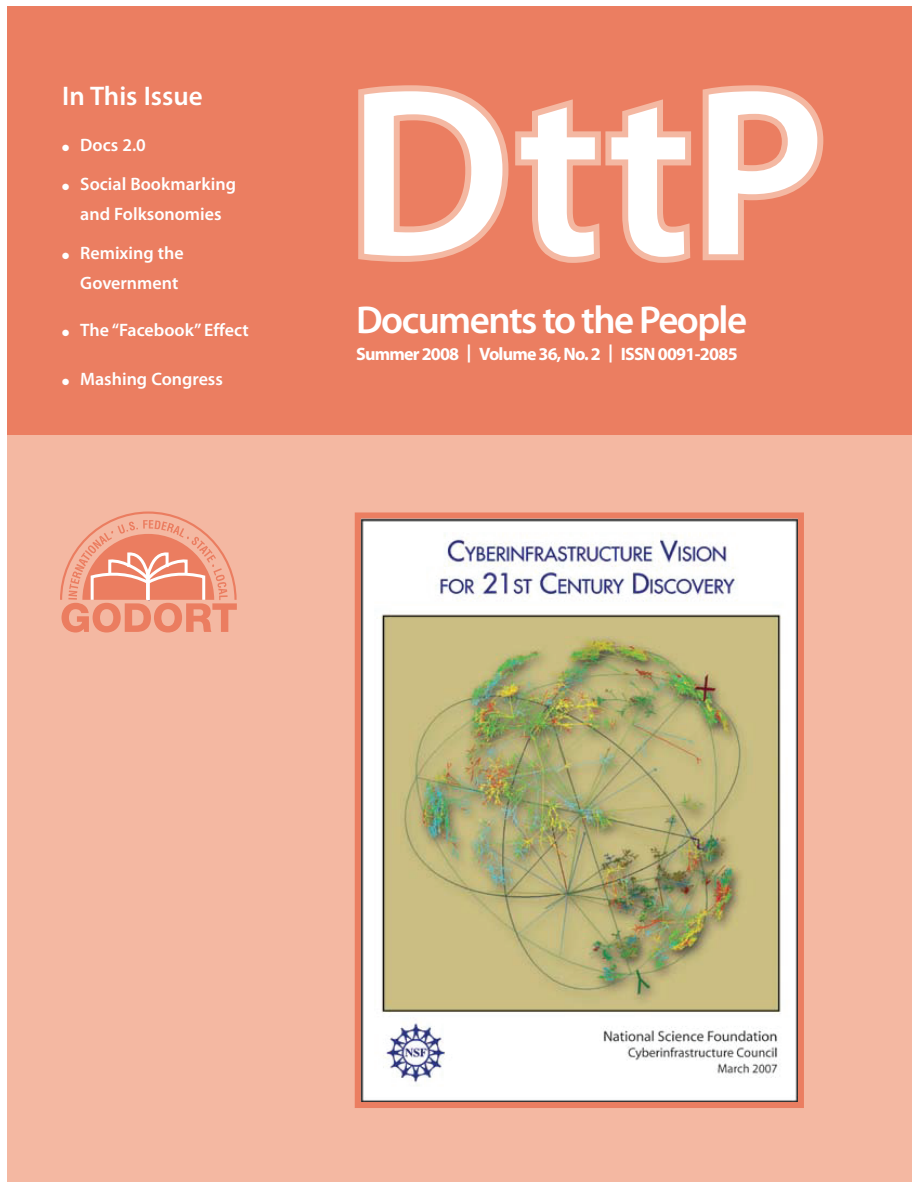
<style>
.page{position:relative;width:918px;height:1188px;background:#fff}
.page>*{position:absolute;margin:0;border:0;box-sizing:border-box;transform-origin:0 0}
.t1{font:600 240px "Myriad Pro";color:#fff}
.t2{font:600 39px "Myriad Pro";letter-spacing:-.04em;color:#fff}
.t3{font:600 27px "Myriad Pro";color:#fff}
.t4{font:600 18px/39px "Myriad Pro";color:#fff}
.t5{font:700 18px "Myriad Pro";letter-spacing:-.045em;color:#fff}
</style>
<div class="page">
<div style="left:7px;top:7px;width:904px;height:1174px;background:#f4b8a2"></div>
<div style="left:7px;top:7px;width:904px;height:428px;background:#eb7e61"></div>
<svg style="left:358px;top:85px;width:466px;height:178px"></svg>
<img style="left:362px;top:519px;width:435px;height:582px">
<div style="left:355px;top:512px;width:449px;height:596px;border:6px solid #eb7e61"></div>
<svg style="left:60px;top:512px;width:177px;height:121px"></svg>
<h3 class="t3" style="left:62px;top:86px;width:142px">In This Issue</h3>
<p class="t4" style="left:80px;top:127px;width:157px">Docs 2.0<br>Social Bookmarking</p>
<p class="t4" style="left:80px;top:196px;width:143px">and Folksonomies<br>Remixing the</p>
<p class="t4" style="left:80px;top:265px;width:100px">Government</p>
<p class="t4" style="left:80px;top:312px;width:170px">The “Facebook” Effect</p>
<p class="t4" style="left:80px;top:361px;width:144px">Mashing Congress</p>
<h1 class="t1" style="left:347px;top:82px;width:480px">DttP</h1>
<h2 class="t2" style="left:356px;top:305px;width:392px">Documents to the People</h2>
<p class="t5" style="left:356px;top:343px;width:383px">Summer 2008 | Volume 36, No. 2 | ISSN 0091-2085</p>
</div>
